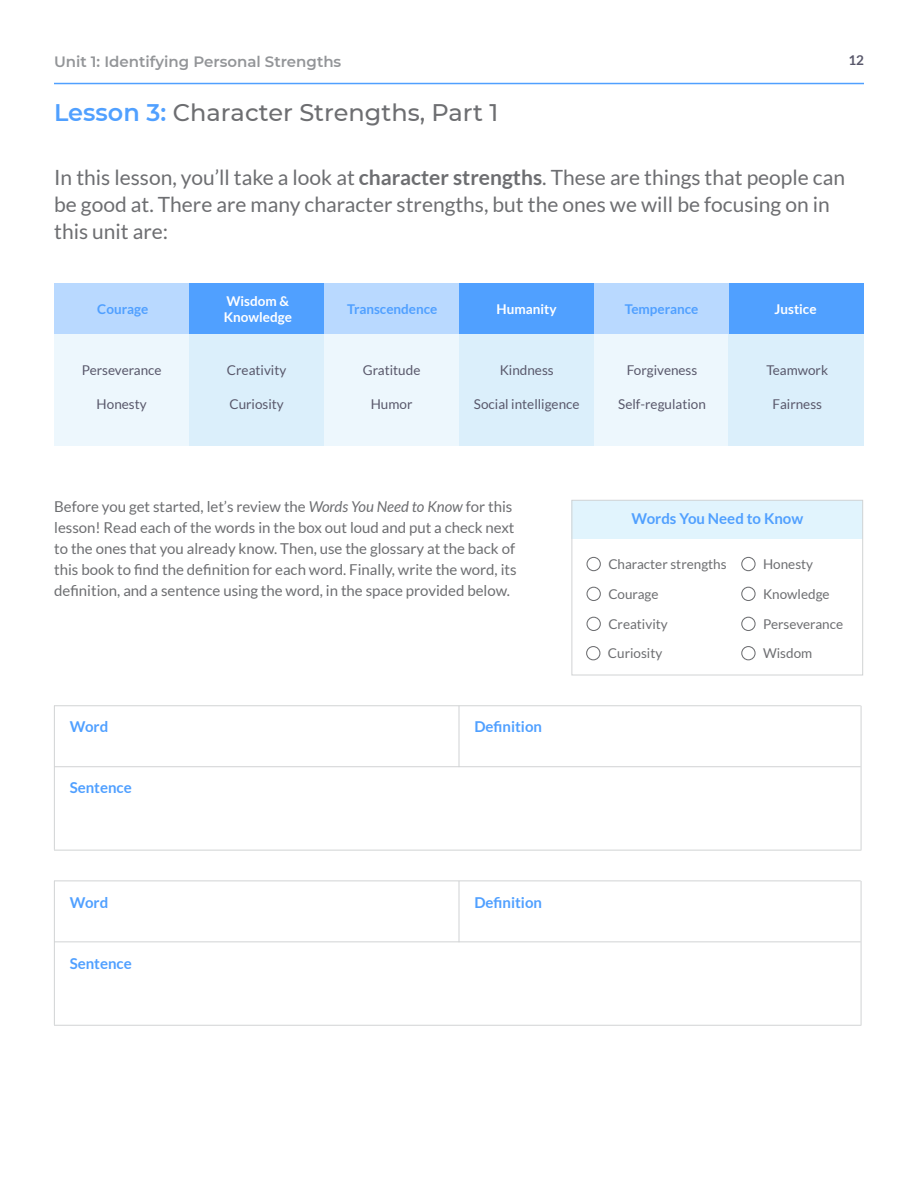
<style>
.page{position:relative;width:918px;height:1188px;background:#fff}
.page>*{position:absolute;margin:0;border:0;box-sizing:border-box;transform-origin:0 0}
.t1{font:500 24px "Montserrat";color:#6d6e71}
.t2{font:21px/27px "Lato";color:#6d6e71}
.t3{font:15px/21px "Lato";color:#6d6e71}
.t4{font:700 15px "Lato";color:#50a0ff}
.t5{font:600 15px "Montserrat";color:#939598}
.t6{font:13.5px "Lato";color:#59586b}
.t7{font:13.5px "Lato";color:#6d6e71}
.t8{font:700 13.5px/16.2px "Lato";color:#fff}
.t9{font:700 13.5px "Lato";color:#50a0ff}
.t10{font:700 13.5px "Lato";color:#59586b}
.s1{font-weight:600;color:#50a0ff}
.s2{font-weight:700}
.s3{font-style:italic}
</style>
<div class="page">
<div style="left:54px;top:291px;width:135px;height:154px;background:#edf7fd"></div>
<div style="left:324px;top:291px;width:135px;height:154px;background:#edf7fd"></div>
<div style="left:594px;top:291px;width:135px;height:154px;background:#edf7fd"></div>
<div style="left:189px;top:291px;width:135px;height:154px;background:#dbeffb"></div>
<div style="left:459px;top:291px;width:135px;height:154px;background:#dbeffb"></div>
<div style="left:729px;top:291px;width:135px;height:154px;background:#dbeffb"></div>
<div style="left:54px;top:283px;width:135px;height:51px;background:#b9d9ff"></div>
<div style="left:459px;top:283px;width:135px;height:51px;background:#50a0ff"></div>
<div style="left:189px;top:283px;width:135px;height:51px;background:#50a0ff"></div>
<div style="left:594px;top:283px;width:135px;height:51px;background:#b9d9ff"></div>
<div style="left:324px;top:283px;width:135px;height:51px;background:#b9d9ff"></div>
<div style="left:729px;top:283px;width:135px;height:51px;background:#50a0ff"></div>
<div style="left:572px;top:500px;width:291px;height:38px;background:#e1f4fd"></div>
<div style="left:572px;top:500px;width:291px;height:175px;border:1px solid #d1d3d4"></div>
<div style="left:587px;top:587px;width:14px;height:14px;border:1px solid #6d6e71;border-radius:50%"></div>
<div style="left:587px;top:557px;width:14px;height:14px;border:1px solid #6d6e71;border-radius:50%"></div>
<div style="left:586px;top:646px;width:14px;height:14px;border:1px solid #6d6e71;border-radius:50%"></div>
<div style="left:587px;top:617px;width:14px;height:14px;border:1px solid #6d6e71;border-radius:50%"></div>
<div style="left:741px;top:617px;width:15px;height:14px;border:1px solid #6d6e71;border-radius:50%"></div>
<div style="left:741px;top:587px;width:15px;height:14px;border:1px solid #6d6e71;border-radius:50%"></div>
<div style="left:741px;top:646px;width:15px;height:14px;border:1px solid #6d6e71;border-radius:50%"></div>
<div style="left:741px;top:557px;width:15px;height:14px;border:1px solid #6d6e71;border-radius:50%"></div>
<hr style="left:54px;top:705px;width:807px;height:1px;background:#d1d3d4">
<hr style="left:54px;top:766px;width:807px;height:1px;background:#d1d3d4">
<hr style="left:54px;top:850px;width:807px;height:1px;background:#d1d3d4">
<hr style="left:459px;top:706px;width:1px;height:61px;background:#d1d3d4">
<hr style="left:54px;top:706px;width:1px;height:144px;background:#d1d3d4">
<hr style="left:861px;top:706px;width:1px;height:144px;background:#d1d3d4">
<hr style="left:54px;top:881px;width:807px;height:1px;background:#d1d3d4">
<hr style="left:54px;top:941px;width:807px;height:1px;background:#d1d3d4">
<hr style="left:54px;top:1025px;width:807px;height:1px;background:#d1d3d4">
<hr style="left:459px;top:881px;width:1px;height:61px;background:#d1d3d4">
<hr style="left:54px;top:881px;width:1px;height:144px;background:#d1d3d4">
<hr style="left:861px;top:881px;width:1px;height:144px;background:#d1d3d4">
<hr style="left:54px;top:83px;width:810px;height:1px;background:#50a0ff">
<p class="t5" style="left:54px;top:52px;width:289px">Unit 1: Identifying Personal Strengths</p>
<h1 class="t1" style="left:54px;top:98px;width:446px"><span class="s1">Lesson 3:</span> Character Strengths, Part 1</h1>
<p class="t10" style="left:848px;top:52px;width:17px">12</p>
<h2 class="t2" style="left:54px;top:164px;width:792px">In this lesson, you’ll take a look at <span class="s2">character strengths</span>. These are things that people can be good at. There are many character strengths, but the ones we will be focusing on in this unit are:</h2>
<p class="t8" style="left:224px;top:293px;width:70px">Wisdom &amp;<br>Knowledge</p>
<p class="t8" style="left:497px;top:301px;width:62px">Humanity</p>
<p class="t9" style="left:625px;top:301px;width:75px">Temperance</p>
<p class="t8" style="left:775px;top:301px;width:44px">Justice</p>
<p class="t9" style="left:97px;top:301px;width:52px">Courage</p>
<p class="t9" style="left:347px;top:301px;width:92px">Transcendence</p>
<p class="t6" style="left:82px;top:362px;width:82px">Perseverance</p>
<p class="t6" style="left:97px;top:395px;width:52px">Honesty</p>
<p class="t6" style="left:227px;top:362px;width:61px">Creativity</p>
<p class="t6" style="left:229px;top:395px;width:56px">Curiosity</p>
<p class="t6" style="left:363px;top:362px;width:59px">Gratitude</p>
<p class="t6" style="left:371px;top:395px;width:43px">Humor</p>
<p class="t6" style="left:500px;top:362px;width:55px">Kindness</p>
<p class="t6" style="left:474px;top:395px;width:107px">Social intelligence</p>
<p class="t6" style="left:627px;top:362px;width:72px">Forgiveness</p>
<p class="t6" style="left:618px;top:395px;width:89px">Self-regulation</p>
<p class="t6" style="left:766px;top:362px;width:63px">Teamwork</p>
<p class="t6" style="left:772px;top:395px;width:51px">Fairness</p>
<p class="t3" style="left:54px;top:496px;width:464px">Before you get started, let’s review the <span class="s3">Words You Need to Know</span> for this lesson! Read each of the words in the box out loud and put a check next to the ones that you already know. Then, use the glossary at the back of this book to find the definition for each word. Finally, write the word, its definition, and a sentence using the word, in the space provided below.</p>
<p class="t4" style="left:631px;top:509px;width:173px">Words You Need to Know</p>
<p class="t7" style="left:608px;top:556px;width:120px">Character strengths</p>
<p class="t7" style="left:763px;top:556px;width:52px">Honesty</p>
<p class="t7" style="left:763px;top:585px;width:68px">Knowledge</p>
<p class="t7" style="left:608px;top:585px;width:52px">Courage</p>
<p class="t7" style="left:608px;top:615px;width:61px">Creativity</p>
<p class="t7" style="left:763px;top:615px;width:82px">Perseverance</p>
<p class="t4" style="left:70px;top:718px;width:40px">Word</p>
<p class="t4" style="left:70px;top:779px;width:64px">Sentence</p>
<p class="t4" style="left:70px;top:893px;width:40px">Word</p>
<p class="t4" style="left:70px;top:954px;width:64px">Sentence</p>
<p class="t4" style="left:474px;top:718px;width:69px">Definition</p>
<p class="t4" style="left:474px;top:893px;width:69px">Definition</p>
<p class="t7" style="left:608px;top:645px;width:56px">Curiosity</p>
<p class="t7" style="left:763px;top:645px;width:51px">Wisdom</p>
</div>
